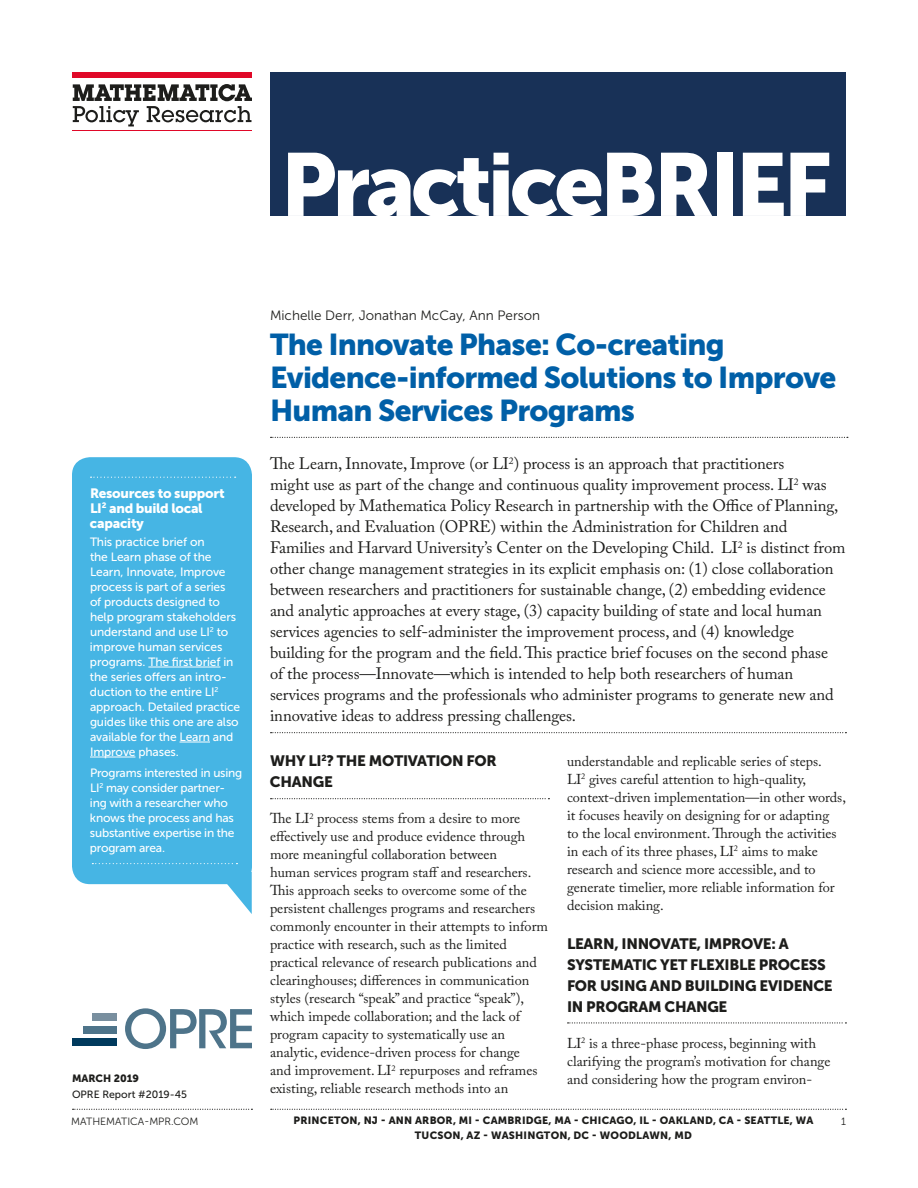
<style>
.page{position:relative;width:918px;height:1188px;background:#fff}
.page>*{position:absolute;margin:0;border:0;box-sizing:border-box;transform-origin:0 0}
.t1{font:88.5px "Museo Sans 900";letter-spacing:-.05em;color:#fff}
.t2{font:30px/33px "Museo Sans 900";letter-spacing:-.025em;color:#005fa7}
.t3{font:16.5px/21px "Adobe Caslon Pro";letter-spacing:-.005em;color:#1d1d1b}
.t4{font:15px/21px "Museo Sans 900";letter-spacing:-.02em;color:#1d1d1b}
.t5{font:14.25px/18px "Adobe Caslon Pro";color:#1d1d1b}
.t6{font:13.5px/15px "Museo Sans 900";letter-spacing:-.02em;color:#fff}
.t7{font:13.5px "Museo Sans 300";color:#1d1d1b}
.t8{font:12px/15px "Museo Sans 500";letter-spacing:-.01em;color:#fff}
.t9{font:10.5px/15px "Museo Sans 900";letter-spacing:.02em;color:#1d1d1b;text-align:center}
.t10{font:10.5px "Museo Sans 300";color:#1d1d1b}
.t11{font:10.5px "Museo Sans 500";color:#1d1d1b}
.t12{font:10.5px "Museo Sans 900";color:#1d1d1b}
</style>
<div class="page">
<svg style="left:271px;top:1109px;width:575px;height:1px"></svg>
<svg style="left:73px;top:1109px;width:179px;height:1px"></svg>
<div style="left:270px;top:72px;width:576px;height:144px;background:#183157"></div>
<hr style="left:72px;top:130px;width:180px;height:1px;background:#e00828">
<div style="left:72px;top:72px;width:179px;height:5px;background:#e00828"></div>
<svg style="left:73px;top:84px;width:179px;height:42px"></svg>
<svg style="left:271px;top:732px;width:575px;height:1px"></svg>
<svg style="left:271px;top:437px;width:577px;height:1px"></svg>
<svg style="left:125px;top:1008px;width:127px;height:41px"></svg>
<div style="left:92px;top:1013px;width:25px;height:8px;background:#798f9f"></div>
<div style="left:83px;top:1026px;width:34px;height:7px;background:#4e748a"></div>
<div style="left:72px;top:1039px;width:45px;height:7px;background:#003a5d"></div>
<div style="left:72px;top:457px;width:180px;height:427px;background:#46b5e4;border-radius:18px"></div>
<hr style="left:148px;top:667px;width:72px;height:1px;background:#fff">
<hr style="left:180px;top:742px;width:30px;height:1px;background:#fff">
<hr style="left:90px;top:757px;width:45px;height:1px;background:#fff">
<svg style="left:92px;top:863px;width:145px;height:1px"></svg>
<svg style="left:91px;top:477px;width:145px;height:1px"></svg>
<svg style="left:271px;top:798px;width:278px;height:1px"></svg>
<svg style="left:568px;top:1022px;width:278px;height:1px"></svg>
<svg style="left:217px;top:872px;width:35px;height:42px"></svg>
<h1 class="t1" style="left:281px;top:135px;width:553px">PracticeBRIEF</h1>
<p class="t6" style="left:90px;top:485px;width:136px">Resources to support<br>LI<sup>2</sup> and build local capacity</p>
<p class="t8" style="left:90px;top:534px;width:152px">This practice brief on<br>the Learn phase of the<br>Learn, Innovate, Improve process is part of a series<br>of products designed to help program stakeholders understand and use LI<sup>2</sup> to improve human services programs. The first brief in the series offers an intro&shy;duction to the entire LI<sup>2 </sup>approach. Detailed practice guides like this one are also available for the Learn and<br>Improve phases.</p>
<p class="t8" style="left:90px;top:765px;width:154px">Programs interested in using<br>LI<sup>2</sup> may consider partner&shy;ing with a researcher who knows the process and has substantive expertise in the program area.</p>
<p class="t12" style="left:72px;top:1073px;width:69px">MARCH 2019</p>
<p class="t11" style="left:72px;top:1089px;width:117px">OPRE Report #2019-45</p>
<p class="t10" style="left:71px;top:1116px;width:129px">MATHEMATICA-MPR.COM</p>
<p class="t7" style="left:270px;top:308px;width:272px">Michelle Derr, Jonathan McCay, Ann Person</p>
<h1 class="t2" style="left:270px;top:327px;width:568px">The Innovate Phase: Co-creating<br>Evidence-informed Solutions to Improve<br>Human Services Programs</h1>
<p class="t3" style="left:270px;top:453px;width:577px">The Learn, Innovate, Improve (or LI<sup>2</sup>) process is an approach that practitioners<br>might use as part of the change and continuous quality improvement process. LI<sup>2</sup> was developed by Mathematica Policy Research in partnership with the Office of Planning, Research, and Evaluation (OPRE) within the Administration for Children and Families and Harvard University’s Center on the Developing Child. LI<sup>2</sup> is distinct from other change management strategies in its explicit emphasis on: (1) close collaboration between researchers and practitioners for sustainable change, (2) embedding evidence and analytic approaches at every stage, (3) capacity building of state and local human services agencies to self-administer the improvement process, and (4) knowledge building for the program and the field. This practice brief focuses on the second phase of the process—Innovate—which is intended to help both researchers of human services programs and the professionals who administer programs to generate new and innovative ideas to address pressing challenges.</p>
<h2 class="t4" style="left:270px;top:751px;width:228px">WHY LI<sup>2</sup>? THE MOTIVATION FOR<br>CHANGE</h2>
<p class="t5" style="left:270px;top:809px;width:280px">The LI<sup>2</sup> process stems from a desire to more effectively use and produce evidence through more meaningful collaboration between<br>human services program staff and researchers.<br>This approach seeks to overcome some of the persistent challenges programs and researchers commonly encounter in their attempts to inform practice with research, such as the limited practical relevance of research publications and clearinghouses; differences in communication styles (research “speak” and practice “speak”), which impede collaboration; and the lack of program capacity to systematically use an analytic, evidence-driven process for change<br>and improvement. LI<sup>2</sup> repurposes and reframes existing, reliable research methods into an</p>
<p class="t5" style="left:567px;top:752px;width:281px">understandable and replicable series of steps.<br>LI<sup>2</sup> gives careful attention to high-quality, context-driven implementation—in other words, it focuses heavily on designing for or adapting<br>to the local environment. Through the activities in each of its three phases, LI<sup>2</sup> aims to make research and science more accessible, and to generate timelier, more reliable information for decision making.</p>
<h2 class="t4" style="left:567px;top:933px;width:267px">LEARN, INNOVATE, IMPROVE: A<br>SYSTEMATIC YET FLEXIBLE PROCESS<br>FOR USING AND BUILDING EVIDENCE<br>IN PROGRAM CHANGE</h2>
<p class="t5" style="left:567px;top:1034px;width:265px">LI<sup>2</sup> is a three-phase process, beginning with clarifying the program’s motivation for change and considering how the program environ-</p>
<p class="t9" style="left:294px;top:1113px;width:521px">PRINCETON, NJ - ANN ARBOR, MI - CAMBRIDGE, MA - CHICAGO, IL - OAKLAND, CA - SEATTLE, WA<br>TUCSON, AZ - WASHINGTON, DC - WOODLAWN, MD</p>
<p class="t10" style="left:841px;top:1116px;width:6px">1</p>
</div>
